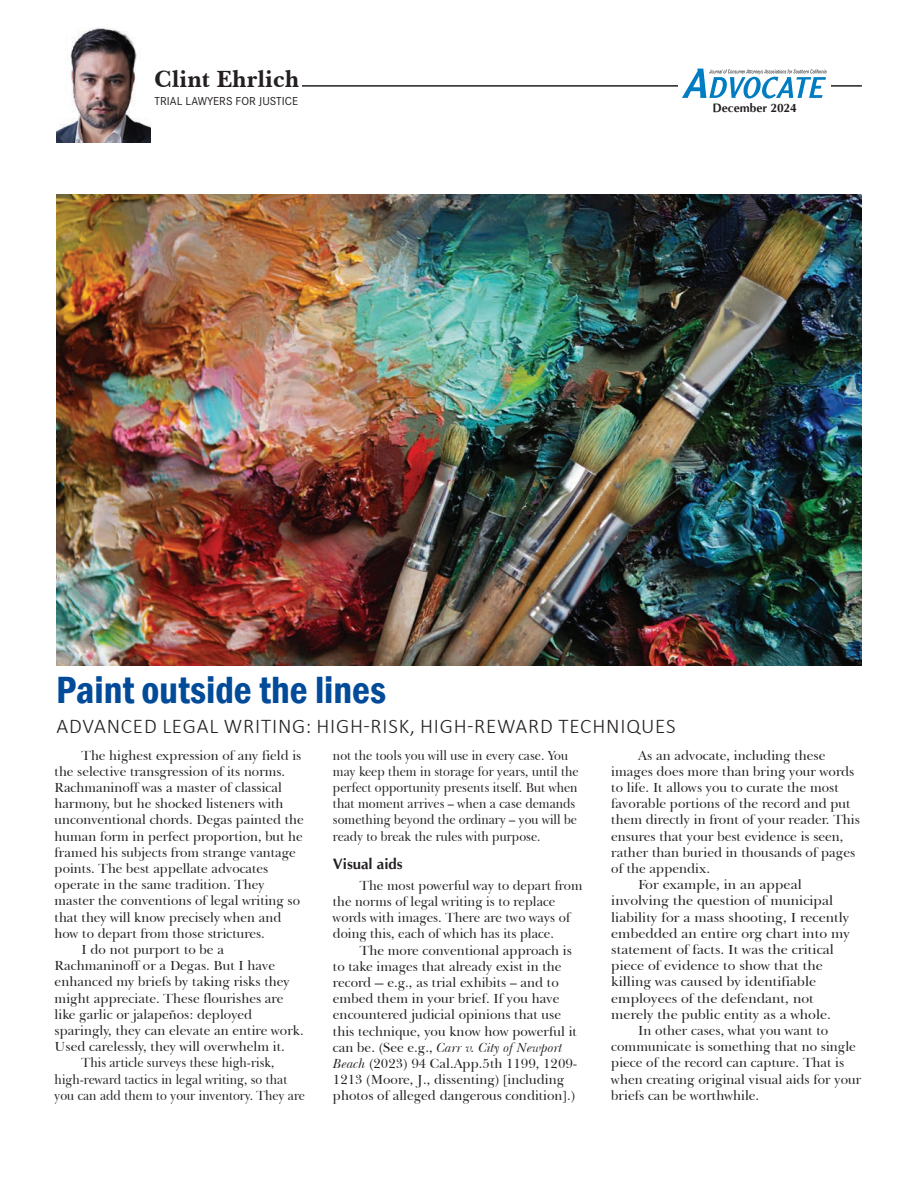
<style>
.page{position:relative;width:918px;height:1188px;background:#fff}
.page>*{position:absolute;margin:0;border:0;box-sizing:border-box;transform-origin:0 0}
.t1{font:600 condensed 39px "Franklin Gothic";color:#024b99}
.t2{font:700 24px "New Baskerville IT Cby BT";color:#231f20}
.t3{font:300 21px "Calibri";letter-spacing:.04em;color:#231f20}
.t4{font:700 15px "CG Omega";color:#231f20}
.t5{font:13.5px/16.2px "New Baskerville IT Cby BT";color:#231f20}
.t6{font:13.5px/16.2px "New Baskerville IT Cby BT";color:#231f20;scale:.92 1}
.t7{font:13.5px "New Baskerville IT Cby BT";color:#231f20;scale:1.05 1}
.t8{font:12px "Corporate S";color:#231f20}
.t9{font:700 12px "CG Omega";color:#231f20}
.s1{font-style:italic}
</style>
<div class="page">
<img style="left:56px;top:27px;width:95px;height:116px">
<hr style="left:302px;top:85px;width:560px;height:2px;background:#231f20">
<img style="left:56px;top:194px;width:806px;height:471px">
<div style="left:678px;top:63px;width:152px;height:62px;background:#fff"></div>
<svg style="left:682px;top:69px;width:144px;height:30px"></svg>
<h2 class="t2" style="left:155px;top:64px;width:146px">Clint Ehrlich</h2>
<p class="t8" style="left:155px;top:93px;width:145px">TRIAL LAWYERS FOR JUSTICE</p>
<p class="t9" style="left:713px;top:101px;width:86px">December 2024</p>
<h1 class="t1" style="left:56px;top:664px;width:331px">Paint outside the lines</h1>
<h3 class="t3" style="left:56px;top:713px;width:621px">ADVANCED LEGAL WRITING: HIGH-RISK, HIGH-REWARD TECHNIQUES</h3>
<p class="t5" style="left:82px;top:747px;width:221px">The highest expression of any field is</p>
<p class="t5" style="left:55px;top:763px;width:232px">the selective transgression of its norms.</p>
<p class="t5" style="left:55px;top:779px;width:229px">Rachmaninoff was a master of classical</p>
<p class="t5" style="left:55px;top:796px;width:230px">harmony, but he shocked listeners with</p>
<p class="t5" style="left:55px;top:812px;width:251px">unconventional chords. Degas painted the</p>
<p class="t5" style="left:55px;top:828px;width:250px">human form in perfect proportion, but he</p>
<p class="t5" style="left:55px;top:844px;width:243px">framed his subjects from strange vantage</p>
<p class="t5" style="left:55px;top:860px;width:215px">points. The best appellate advocates</p>
<p class="t5" style="left:55px;top:877px;width:211px">operate in the same tradition. They</p>
<p class="t5" style="left:55px;top:893px;width:247px">master the conventions of legal writing so</p>
<p class="t5" style="left:55px;top:909px;width:228px">that they will know precisely when and</p>
<p class="t5" style="left:55px;top:925px;width:212px">how to depart from those strictures.</p>
<p class="t5" style="left:82px;top:941px;width:144px">I do not purport to be a</p>
<p class="t5" style="left:55px;top:958px;width:222px">Rachmaninoff or a Degas. But I have</p>
<p class="t5" style="left:55px;top:974px;width:237px">enhanced my briefs by taking risks they</p>
<p class="t5" style="left:55px;top:990px;width:230px">might appreciate. These flourishes are</p>
<p class="t5" style="left:55px;top:1006px;width:199px">like garlic or jalapeños: deployed</p>
<p class="t5" style="left:55px;top:1022px;width:251px">sparingly, they can elevate an entire work.</p>
<p class="t5" style="left:55px;top:1039px;width:232px">Used carelessly, they will overwhelm it.</p>
<p class="t6" style="left:82px;top:1055px;width:211px">This article surveys these high-risk,</p>
<p class="t6" style="left:55px;top:1071px;width:255px">high-reward tactics in legal writing, so that</p>
<p class="t6" style="left:55px;top:1087px;width:274px">you can add them to your inventory. They are</p>
<p class="t5" style="left:638px;top:747px;width:189px">As an advocate, including these</p>
<p class="t5" style="left:611px;top:763px;width:245px">images does more than bring your words</p>
<p class="t5" style="left:611px;top:779px;width:229px">to life. It allows you to curate the most</p>
<p class="t5" style="left:611px;top:796px;width:241px">favorable portions of the record and put</p>
<p class="t5" style="left:611px;top:812px;width:250px">them directly in front of your reader. This</p>
<p class="t5" style="left:611px;top:828px;width:234px">ensures that your best evidence is seen,</p>
<p class="t5" style="left:611px;top:844px;width:245px">rather than buried in thousands of pages</p>
<p class="t5" style="left:611px;top:860px;width:100px">of the appendix.</p>
<p class="t7" style="left:638px;top:876px;width:157px">For example, in an appeal</p>
<p class="t7" style="left:611px;top:892px;width:213px">involving the question of municipal</p>
<p class="t7" style="left:611px;top:909px;width:228px">liability for a mass shooting, I recently</p>
<p class="t7" style="left:611px;top:925px;width:229px">embedded an entire org chart into my</p>
<p class="t7" style="left:611px;top:941px;width:214px">statement of facts. It was the critical</p>
<p class="t7" style="left:611px;top:957px;width:203px">piece of evidence to show that the</p>
<p class="t7" style="left:611px;top:973px;width:197px">killing was caused by identifiable</p>
<p class="t7" style="left:611px;top:990px;width:194px">employees of the defendant, not</p>
<p class="t7" style="left:611px;top:1006px;width:211px">merely the public entity as a whole.</p>
<p class="t5" style="left:638px;top:1022px;width:192px">In other cases, what you want to</p>
<p class="t5" style="left:611px;top:1039px;width:246px">communicate is something that no single</p>
<p class="t5" style="left:611px;top:1055px;width:235px">piece of the record can capture. That is</p>
<p class="t5" style="left:611px;top:1071px;width:252px">when creating original visual aids for your</p>
<p class="t5" style="left:611px;top:1087px;width:150px">briefs can be worthwhile.</p>
<p class="t6" style="left:333px;top:747px;width:269px">not the tools you will use in every case. You may keep them in storage for years, until the perfect opportunity presents itself. But when that moment arrives – when a case demands something beyond the ordinary – you will be ready to break the rules with purpose.</p>
<p class="t4" style="left:333px;top:855px;width:71px">Visual aids</p>
<p class="t5" style="left:333px;top:877px;width:251px;text-indent:27px">The most powerful way to depart from the norms of legal writing is to replace words with images. There are two ways of doing this, each of which has its place.</p>
<p class="t5" style="left:333px;top:942px;width:246px;text-indent:27px">The more conventional approach is to take images that already exist in the record — e.g., as trial exhibits – and to embed them in your brief. If you have encountered judicial opinions that use this technique, you know how powerful it can be. (See e.g., <span class="s1">Carr v. City of Newport Beach</span> (2023) 94 Cal.App.5th 1199, 1209- 1213 (Moore, J., dissenting) [including photos of alleged dangerous condition].)</p>
</div>
